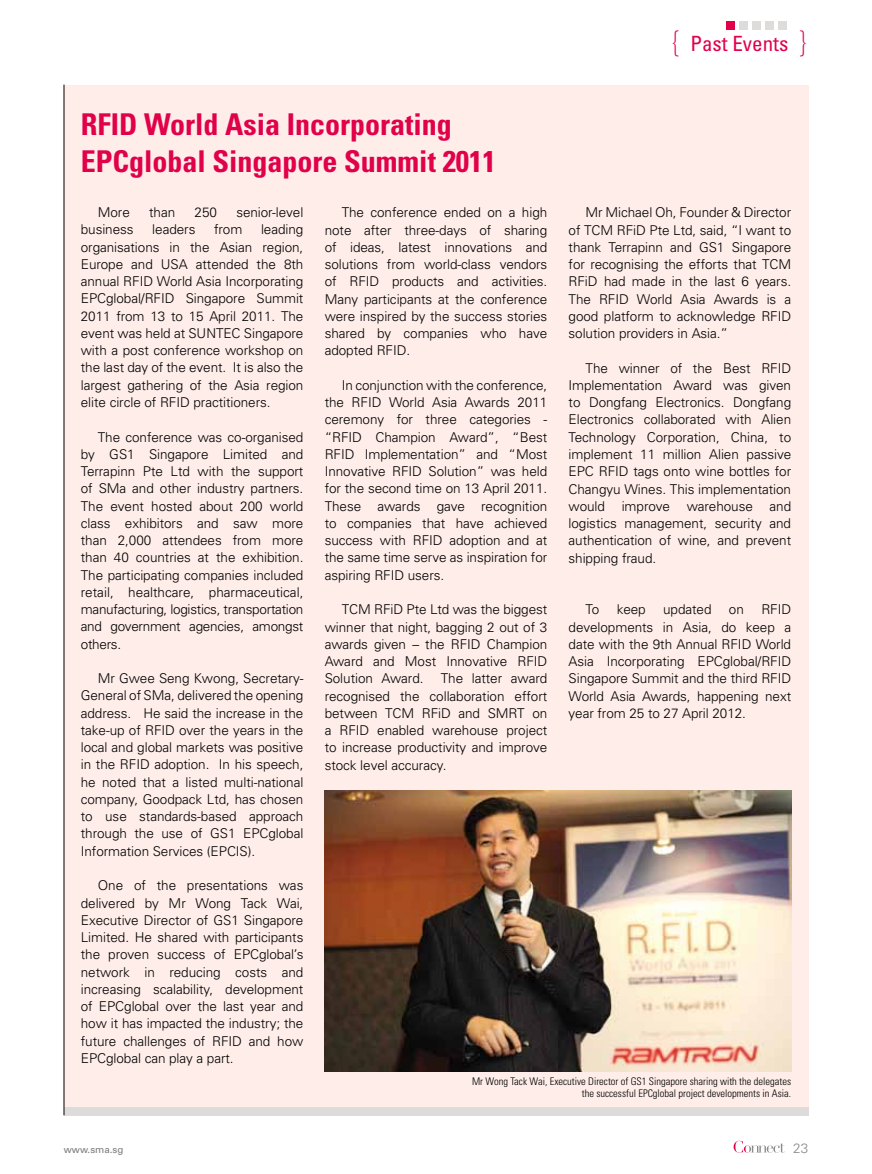
<style>
.page{position:relative;width:872px;height:1174px;background:#fff}
.page>*{position:absolute;margin:0;border:0;box-sizing:border-box;transform-origin:0 0}
.t1{font:700 condensed 30px/37.5px "Univers";color:#e1004a}
.t2{font:condensed 21px "Univers";color:#e1004a}
.t3{font:300 13.5px/17.2px "Univers";letter-spacing:-.005em;color:#000;text-align:justify}
.t4{font:300 13.5px "Univers";color:#898989}
.t5{font:300 condensed 10.5px/12px "Univers";color:#000;text-align:right}
.t6{font:9.75px "Univers";color:#7c7c7c}
.s1{font-family:"Bauer Bodoni";font-stretch:normal;font-size:27px}
</style>
<div class="page">
<svg style="left:733px;top:1140px;width:51px;height:12px"></svg>
<div style="left:778px;top:21px;width:9px;height:9px;background:#dedcdb"></div>
<div style="left:765px;top:21px;width:9px;height:9px;background:#dedcdb"></div>
<div style="left:752px;top:21px;width:9px;height:9px;background:#dedcdb"></div>
<div style="left:739px;top:21px;width:8px;height:9px;background:#dedcdb"></div>
<div style="left:726px;top:21px;width:8px;height:9px;background:#e1004a"></div>
<div style="left:64px;top:85px;width:744px;height:1026px;background:#feede8"></div>
<div style="left:64px;top:1106px;width:744px;height:9px;background:#dedcdb"></div>
<hr style="left:64px;top:85px;width:1px;height:1030px;background:#000">
<img style="left:325px;top:790px;width:466px;height:281px">
<h2 class="t2" style="left:670px;top:30px;width:139px"><span class="s1">{</span> Past Events <span class="s1">}</span></h2>
<h1 class="t1" style="left:81px;top:105px;width:416px">RFID World Asia Incorporating<br>EPCglobal Singapore Summit 2011</h1>
<p class="t3" style="left:98px;top:204px;width:34px">More</p>
<p class="t3" style="left:149px;top:204px;width:28px">than</p>
<p class="t3" style="left:195px;top:204px;width:24px">250</p>
<p class="t3" style="left:236px;top:204px;width:69px">senior-level</p>
<p class="t3" style="left:81px;top:221px;width:54px">business</p>
<p class="t3" style="left:152px;top:221px;width:45px">leaders</p>
<p class="t3" style="left:214px;top:221px;width:30px">from</p>
<p class="t3" style="left:325px;top:204px;width:224px;text-indent:17px">The conference ended on a high note after three-days of sharing of ideas, latest innovations and solutions from world-class vendors of RFID products and activities.<br>Many participants at the conference were inspired by the success stories shared by companies who have adopted RFID.</p>
<p class="t3" style="left:325px;top:376px;width:224px;text-indent:17px">In conjunction with the conference, the RFID World Asia Awards 2011 ceremony for three categories - “RFID Champion Award”, “Best RFID Implementation” and “Most Innovative RFID Solution” was held for the second time on 13 April 2011.<br>These awards gave recognition to companies that have achieved success with RFID adoption and at the same time serve as inspiration for aspiring RFID users.</p>
<p class="t3" style="left:325px;top:601px;width:224px;text-indent:17px">TCM RFiD Pte Ltd was the biggest winner that night, bagging 2 out of 3 awards given – the RFID Champion Award and Most Innovative RFID Solution Award.</p>
<p class="t3" style="left:81px;top:221px;width:224px;text-indent:180px">leading organisations in the Asian region, Europe and USA attended the 8th annual RFID World Asia Incorporating EPCglobal/RFID Singapore Summit 2011 from 13 to 15 April 2011. The event was held at SUNTEC Singapore with a post conference workshop on the last day of the event. It is also the largest gathering of the Asia region elite circle of RFID practitioners.</p>
<p class="t3" style="left:81px;top:428px;width:224px;text-indent:17px">The conference was co-organised by GS1 Singapore Limited and Terrapinn Pte Ltd with the support of SMa and other industry partners.<br>The event hosted about 200 world class exhibitors and saw more than 2,000 attendees from more than 40 countries at the exhibition.<br>The participating companies included retail, healthcare, pharmaceutical, manufacturing, logistics, transportation and government agencies, amongst others.</p>
<p class="t3" style="left:81px;top:669px;width:224px;text-indent:17px">Mr Gwee Seng Kwong, Secretary-General of SMa, delivered the opening address. He said the increase in the take-up of RFID over the years in the local and global markets was positive in the RFID adoption. In his speech, he noted that a listed multi-national company, Goodpack Ltd, has chosen to use standards-based approach through the use of GS1 EPCglobal Information Services (EPCIS).</p>
<p class="t3" style="left:81px;top:877px;width:224px;text-indent:17px">One of the presentations was delivered by Mr Wong Tack Wai, Executive Director of GS1 Singapore Limited. He shared with participants the proven success of EPCglobal’s network in reducing costs and increasing scalability, development of EPCglobal over the last year and how it has impacted the industry; the future challenges of RFID and how EPCglobal can play a part.</p>
<p class="t3" style="left:325px;top:670px;width:224px;text-indent:116px">The latter award recognised the collaboration effort between TCM RFiD and SMRT on a RFID enabled warehouse project to increase productivity and improve stock level accuracy.</p>
<p class="t3" style="left:568px;top:204px;width:224px;text-indent:17px">Mr Michael Oh, Founder &amp; Director of TCM RFiD Pte Ltd, said, “I want to thank Terrapinn and GS1 Singapore for recognising the efforts that TCM RFiD had made in the last 6 years.<br>The RFID World Asia Awards is a good platform to acknowledge RFID solution providers in Asia.”</p>
<p class="t3" style="left:568px;top:359px;width:224px;text-indent:17px">The winner of the Best RFID Implementation Award was given to Dongfang Electronics. Dongfang Electronics collaborated with Alien Technology Corporation, China, to implement 11 million Alien passive EPC RFID tags onto wine bottles for Changyu Wines. This implementation would improve warehouse and logistics management, security and authentication of wine, and prevent shipping fraud.</p>
<p class="t3" style="left:585px;top:601px;width:15px">To</p>
<p class="t3" style="left:616px;top:601px;width:31px">keep</p>
<p class="t3" style="left:663px;top:601px;width:50px">updated</p>
<p class="t3" style="left:729px;top:601px;width:16px">on</p>
<p class="t3" style="left:568px;top:601px;width:224px;text-indent:193px">RFID developments in Asia, do keep a date with the 9th Annual RFID World Asia Incorporating EPCglobal/RFID Singapore Summit and the third RFID World Asia Awards, happening next year from 25 to 27 April 2012.</p>
<p class="t5" style="left:472px;top:1074px;width:320px">Mr Wong Tack Wai, Executive Director of GS1 Singapore sharing with the delegates the successful EPCglobal project developments in Asia.</p>
<p class="t6" style="left:64px;top:1143px;width:61px">www.sma.sg</p>
<p class="t4" style="left:793px;top:1139px;width:16px">23</p>
</div>
